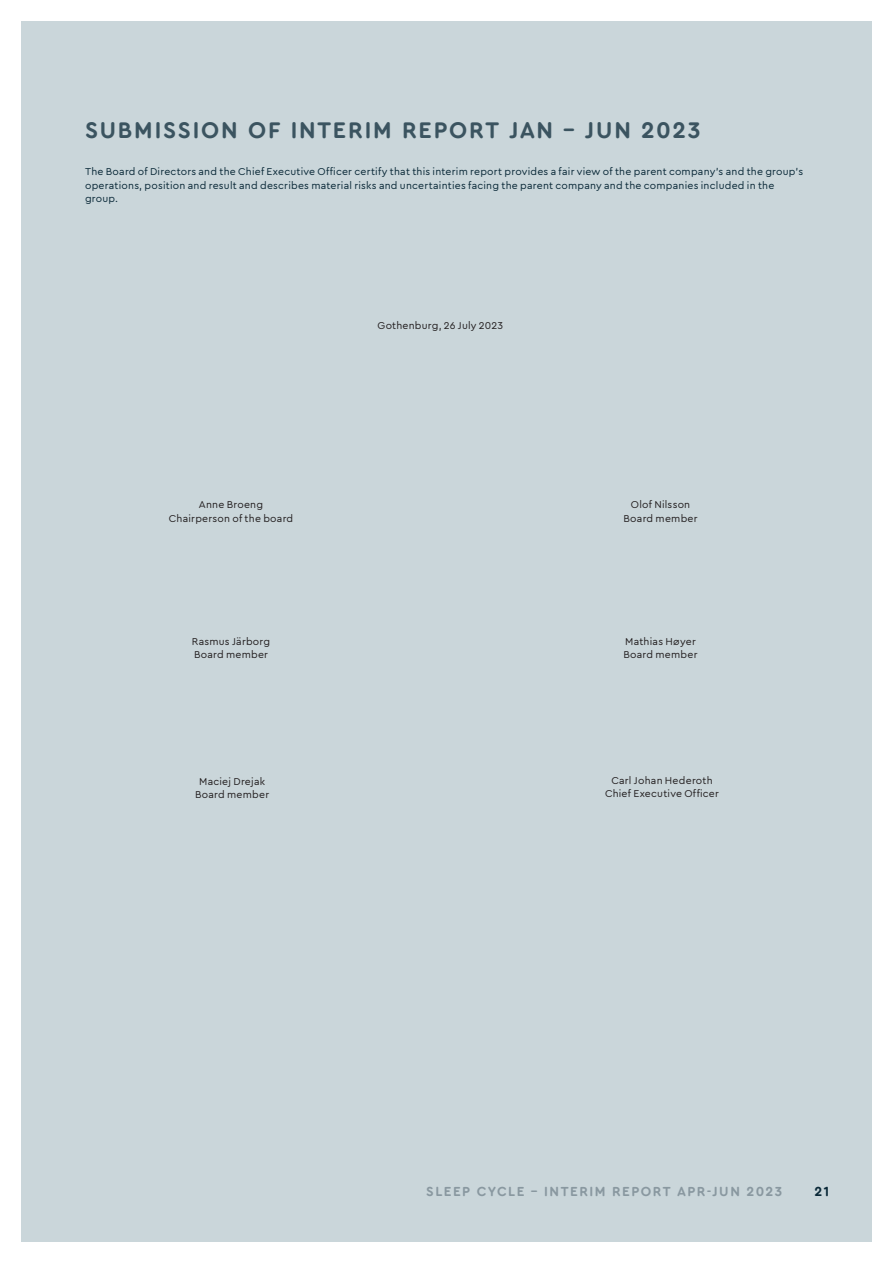
<style>
.page{position:relative;width:893px;height:1263px;background:#fff}
.page>*{position:absolute;margin:0;border:0;box-sizing:border-box;transform-origin:0 0}
.t1{font:700 23.25px "Cera Round Pro";letter-spacing:.08em;color:#3b5460}
.t2{font:700 13.5px "Cera Round Pro";letter-spacing:.11em;color:#8998a0}
.t3{font:700 13.5px "Cera Round Pro";color:#0a2938}
.NOT_bröd{font:10.5px/13.5px "Cera Round Pro";letter-spacing:.02em;color:#0a2938}
.NOT_bröd-2{font:10.5px "Cera Round Pro";letter-spacing:.02em;color:#231f20}
</style>
<div class="page">
<div style="left:21px;top:21px;width:851px;height:1221px;background:#cad6da"></div>
<p class="t1" style="left:85px;top:114px;width:617px">SUBMISSION OF INTERIM REPORT JAN - JUN 2023</p>
<p class="NOT_bröd" style="left:85px;top:165px;width:720px">The Board of Directors and the Chief Executive Officer certify that this interim report provides a fair view of the parent company’s and the group’s operations, position and result and describes material risks and uncertainties facing the parent company and the companies included in the group.</p>
<p class="NOT_bröd-2" style="left:378px;top:318px;width:127px">Gothenburg, 26 July 2023</p>
<p class="NOT_bröd-2" style="left:199px;top:497px;width:66px">Anne Broeng</p>
<p class="NOT_bröd-2" style="left:169px;top:511px;width:126px">Chairperson of the board</p>
<p class="NOT_bröd-2" style="left:631px;top:497px;width:61px">Olof Nilsson</p>
<p class="NOT_bröd-2" style="left:624px;top:511px;width:76px">Board member</p>
<p class="NOT_bröd-2" style="left:192px;top:634px;width:80px">Rasmus Järborg</p>
<p class="NOT_bröd-2" style="left:194px;top:648px;width:76px">Board member</p>
<p class="NOT_bröd-2" style="left:625px;top:634px;width:72px">Mathias Høyer</p>
<p class="NOT_bröd-2" style="left:623px;top:648px;width:76px">Board member</p>
<p class="NOT_bröd-2" style="left:199px;top:774px;width:67px">Maciej Drejak</p>
<p class="NOT_bröd-2" style="left:195px;top:787px;width:76px">Board member</p>
<p class="NOT_bröd-2" style="left:611px;top:773px;width:103px">Carl Johan Hederoth</p>
<p class="NOT_bröd-2" style="left:605px;top:787px;width:115px">Chief Executive Officer</p>
<p class="t2" style="left:426px;top:1182px;width:358px">SLEEP CYCLE - INTERIM REPORT APR-JUN 2023</p>
<p class="t3" style="left:814px;top:1182px;width:16px">21</p>
</div>
